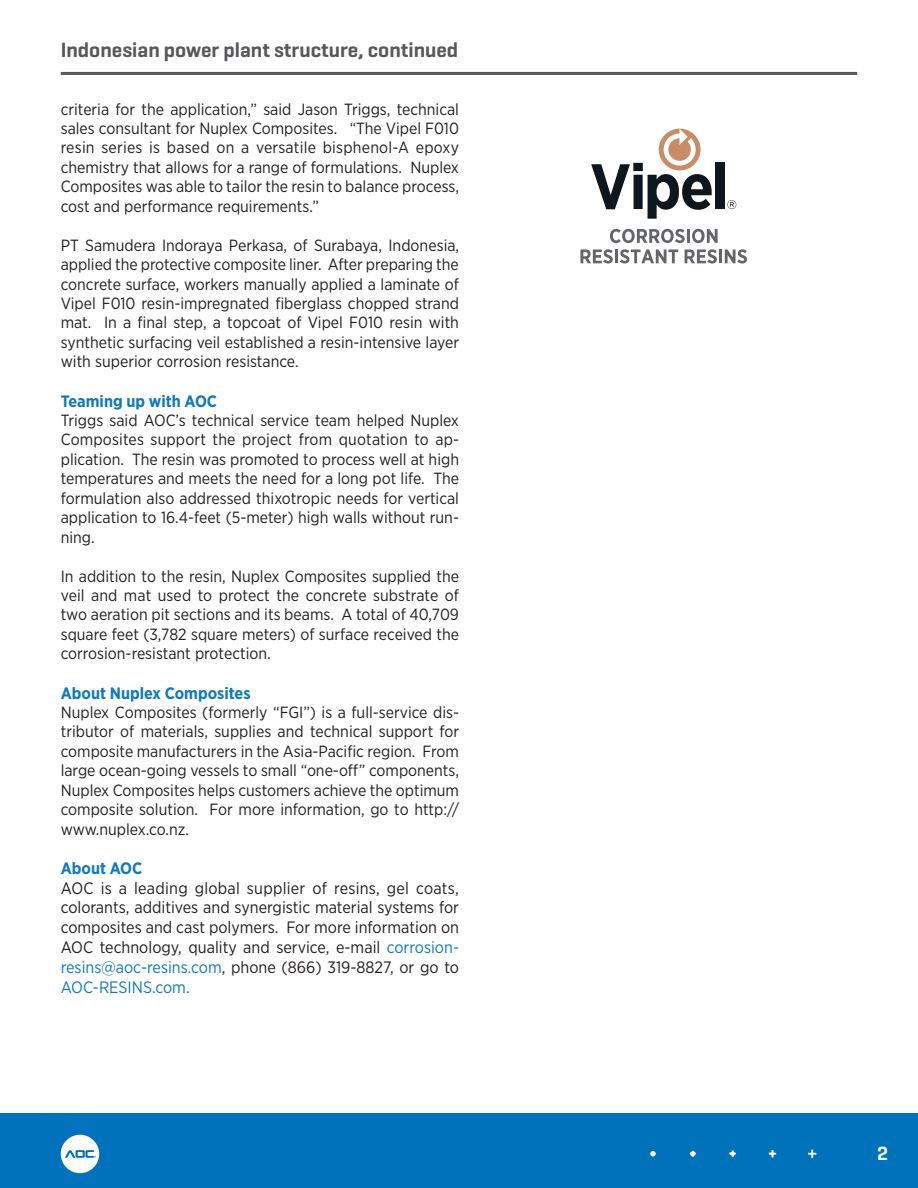
<style>
.page{position:relative;width:918px;height:1188px;background:#fff}
.page>*{position:absolute;margin:0;border:0;box-sizing:border-box;transform-origin:0 0}
.t1{font:600 21px "Geogrotesque";color:#57585a}
.t2{font:600 19.5px "Geogrotesque";color:#fff}
.t3{font:16.5px/19.8px "Gotham Narrow";color:#231f20;text-align:justify}
.t4{font:700 16.5px "Gotham Narrow";color:#1179be}
.t5{font:16.2px/19.5px "Gotham Narrow";color:#231f20;text-align:justify}
.s1{color:#1179be}
.s2{color:#3853a3}
</style>
<div class="page">
<div style="left:0;top:1114px;width:918px;height:74px;background:#0072bc"></div>
<hr style="left:61px;top:72px;width:796px;height:3px;background:#57585a">
<svg style="left:61px;top:1135px;width:38px;height:38px"></svg>
<svg style="left:808px;top:1150px;width:8px;height:8px"></svg>
<svg style="left:769px;top:1150px;width:7px;height:7px"></svg>
<svg style="left:729px;top:1150px;width:7px;height:7px"></svg>
<svg style="left:690px;top:1151px;width:6px;height:6px"></svg>
<svg style="left:650px;top:1151px;width:6px;height:5px"></svg>
<svg style="left:610px;top:229px;width:75px;height:14px"></svg>
<hr style="left:687px;top:229px;width:3px;height:14px;background:#646569">
<svg style="left:692px;top:229px;width:26px;height:14px"></svg>
<svg style="left:581px;top:249px;width:97px;height:14px"></svg>
<svg style="left:685px;top:249px;width:62px;height:14px"></svg>
<svg style="left:591px;top:129px;width:121px;height:90px"></svg>
<div style="left:715px;top:163px;width:9px;height:46px;background:#0e161e"></div>
<svg style="left:727px;top:200px;width:9px;height:9px"></svg>
<p class="t1" style="left:61px;top:37px;width:399px">Indonesian power plant structure, continued</p>
<p class="t5" style="left:61px;top:99px;width:400px">criteria for the application,” said Jason Triggs, technical sales consultant for Nuplex Composites. “The Vipel F010 resin series is based on a versatile bisphenol-A epoxy chemistry that allows for a range of formulations. Nuplex Composites was able to tailor the resin to balance process, cost and performance requirements.”</p>
<p class="t5" style="left:61px;top:235px;width:400px">PT Samudera Indoraya Perkasa, of Surabaya, Indonesia, applied the protective composite liner. After preparing the concrete surface, workers manually applied a laminate of Vipel F010 resin-impregnated fiberglass chopped strand mat. In a final step, a topcoat of Vipel F010 resin with synthetic surfacing veil established a resin-intensive layer with superior corrosion resistance.</p>
<p class="t4" style="left:61px;top:390px;width:158px">Teaming up with AOC</p>
<p class="t5" style="left:61px;top:410px;width:400px">Triggs said AOC’s technical service team helped Nuplex Composites support the project from quotation to ap&shy;plication. The resin was promoted to process well at high temperatures and meets the need for a long pot life. The formulation also addressed thixotropic needs for vertical application to 16.4-feet (5-meter) high walls without run&shy;ning.</p>
<p class="t5" style="left:61px;top:566px;width:400px">In addition to the resin, Nuplex Composites supplied the veil and mat used to protect the concrete substrate of two aeration pit sections and its beams. A total of 40,709 square feet (3,782 square meters) of surface received the corrosion-resistant protection.</p>
<p class="t4" style="left:61px;top:682px;width:191px">About Nuplex Composites</p>
<p class="t5" style="left:61px;top:702px;width:400px">Nuplex Composites (formerly “FGI”) is a full-service dis&shy;tributor of materials, supplies and technical support for composite manufacturers in the Asia-Pacific region. From large ocean-going vessels to small “one-off” components, Nuplex Composites helps customers achieve the optimum composite solution. For more information, go to http:// www.nuplex.co.nz.</p>
<p class="t4" style="left:61px;top:857px;width:83px">About AOC</p>
<p class="t3" style="left:61px;top:878px;width:400px">AOC is a leading global supplier of resins, gel coats, colorants, additives and synergistic material systems for composites and cast polymers. For more information on AOC technology, quality and service, e-mail <span class="s1">corrosion&shy;resins@aoc-resins.com</span>, phone (866) 319-8827, or go to <span class="s1">AOC-RESINS.com</span><span class="s2">.</span></p>
<p class="t2" style="left:877px;top:1141px;width:12px">2</p>
</div>
